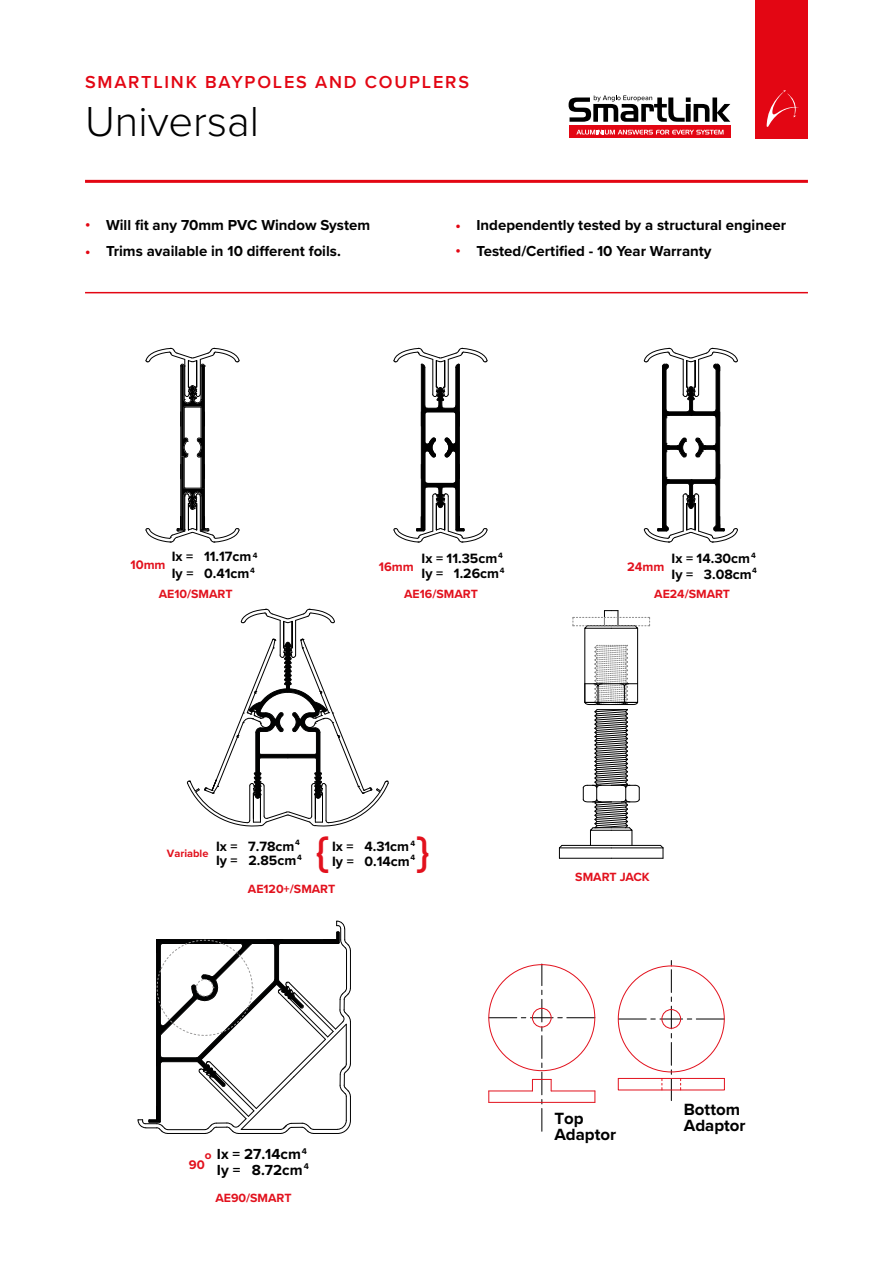
<style>
.page{position:relative;width:893px;height:1263px;background:#fff}
.page>*{position:absolute;margin:0;border:0;box-sizing:border-box;transform-origin:0 0}
.t1{font:300 43.5px "Proxima Nova";color:#000}
.t2{font:700 42.15px "Proxima Nova";color:#e2111d}
.t3{font:600 18px "Proxima Nova";letter-spacing:.1em;color:#e30613}
.t4{font:700 16.8px/16.5px "Proxima Nova";color:#000}
.t5{font:700 15.15px/15.9px "Proxima Nova";color:#000;text-align:right}
.t6{font:700 15px "Proxima Nova";color:#000}
.t7{font:700 13.95px/14.7px "Proxima Nova";color:#000}
.t8{font:700 12.9px "Proxima Nova";color:#e2111d}
.t9{font:700 12.3px "Proxima Nova";color:#e2111d}
.t10{font:700 11.7px "Proxima Nova";color:#e2111d}
.t11{font:700 10.95px "Proxima Nova";color:#e2111d}
.t12{font:700 8.55px/15.1px "Proxima Nova";color:#000}
.t13{font:700 7.95px/14.4px "Proxima Nova";color:#000}
.s1{color:#e30613}
</style>
<div class="page">
<div style="left:755px;top:0;width:53px;height:138px;background:#e30613"></div>
<svg style="left:767px;top:90px;width:32px;height:37px"></svg>
<hr style="left:85px;top:180px;width:723px;height:3px;background:#e30613">
<div style="left:570px;top:125px;width:161px;height:13px;background:#e30613"></div>
<svg style="left:576px;top:130px;width:148px;height:5px"></svg>
<svg style="left:569px;top:95px;width:161px;height:27px"></svg>
<svg style="left:145px;top:347px;width:95px;height:196px"></svg>
<svg style="left:393px;top:347px;width:95px;height:196px"></svg>
<svg style="left:643px;top:347px;width:95px;height:196px"></svg>
<svg style="left:186px;top:608px;width:203px;height:219px"></svg>
<svg style="left:137px;top:920px;width:214px;height:214px"></svg>
<hr style="left:559px;top:858px;width:52px;height:1px;background:#000">
<hr style="left:559px;top:847px;width:52px;height:1px;background:#000">
<hr style="left:562px;top:845px;width:49px;height:1px;background:#000">
<svg style="left:558px;top:844px;width:5px;height:14px"></svg>
<hr style="left:611px;top:858px;width:52px;height:1px;background:#000">
<hr style="left:611px;top:847px;width:52px;height:1px;background:#000">
<hr style="left:611px;top:845px;width:49px;height:1px;background:#000">
<svg style="left:659px;top:844px;width:5px;height:14px"></svg>
<svg style="left:573px;top:610px;width:77px;height:235px"></svg>
<div style="left:618px;top:1078px;width:107px;height:12px;border:1px solid #e2111d"></div>
<svg style="left:488px;top:964px;width:108px;height:167px"></svg>
<svg style="left:618px;top:960px;width:106px;height:140px"></svg>
<hr style="left:85px;top:292px;width:723px;height:1px;background:#e30613">
<p class="t3" style="left:85px;top:69px;width:385px">SMARTLINK BAYPOLES AND COUPLERS</p>
<h1 class="t1" style="left:85px;top:89px;width:175px">Universal</h1>
<p class="t6" style="left:85px;top:214px;width:287px"><span class="s1">•</span> Will fit any 70mm PVC Window System</p>
<p class="t6" style="left:85px;top:240px;width:257px"><span class="s1">•</span> Trims available in 10 different foils.</p>
<p class="t6" style="left:455px;top:214px;width:332px"><span class="s1">•</span> Independently tested by a structural engineer</p>
<p class="t6" style="left:455px;top:240px;width:258px"><span class="s1">•</span> Tested/Certified - 10 Year Warranty</p>
<p class="t7" style="left:172px;top:549px;width:81px">Ix = 11.17cm</p>
<p class="t8" style="left:130px;top:555px;width:37px">10mm</p>
<p class="t13" style="left:250px;top:547px;width:9px;line-height:15.3px;text-align:center">4<br>4</p>
<p class="t7" style="left:422px;top:551px;width:79px">Ix = 11.35cm<br>Iy = 1.26cm</p>
<p class="t13" style="left:498px;top:548px;width:6px">4</p>
<p class="t8" style="left:379px;top:557px;width:37px">16mm</p>
<p class="t13" style="left:500px;top:563px;width:6px">4</p>
<p class="t7" style="left:172px;top:565px;width:79px">Iy = 0.41cm</p>
<p class="t7" style="left:671px;top:550px;width:82px;line-height:15.8px">Ix = 14.30cm<br>Iy = 3.08cm</p>
<p class="t13" style="left:751px;top:548px;width:6px">4</p>
<p class="t8" style="left:627px;top:557px;width:39px">24mm</p>
<p class="t13" style="left:752px;top:563px;width:6px">4</p>
<p class="t9" style="left:159px;top:585px;width:75px">AE10/SMART</p>
<p class="t9" style="left:404px;top:585px;width:75px">AE16/SMART</p>
<p class="t9" style="left:654px;top:585px;width:77px">AE24/SMART</p>
<h2 class="t2" style="left:317px;top:819px;width:14px">{</h2>
<h2 class="t2" style="left:416px;top:819px;width:14px">}</h2>
<p class="t13" style="left:295px;top:835px;width:8px">4<br>4</p>
<p class="t11" style="left:167px;top:845px;width:43px">Variable</p>
<p class="t13" style="left:410px;top:836px;width:6px">4<br>4</p>
<p class="t7" style="left:216px;top:838px;width:82px">Ix = 7.78cm<br>Iy = 2.85cm</p>
<p class="t7" style="left:332px;top:839px;width:79px">Ix = 4.31cm</p>
<p class="t7" style="left:332px;top:853px;width:79px">Iy = 0.14cm</p>
<p class="t9" style="left:248px;top:879px;width:89px">AE120+/SMART</p>
<p class="t10" style="left:205px;top:1146px;width:8px">o</p>
<p class="t12" style="left:302px;top:1143px;width:9px">4<br>4</p>
<p class="t5" style="left:189px;top:1146px;width:115px">Ix = 27.14cm<br><sup>90</sup> Iy = 8.72cm</p>
<p class="t9" style="left:215px;top:1189px;width:78px">AE90/SMART</p>
<p class="t9" style="left:575px;top:868px;width:76px">SMART JACK</p>
<p class="t4" style="left:554px;top:1109px;width:63px">Top<br>Adaptor</p>
<p class="t4" style="left:684px;top:1101px;width:63px;line-height:15.5px">Bottom<br>Adaptor</p>
</div>
